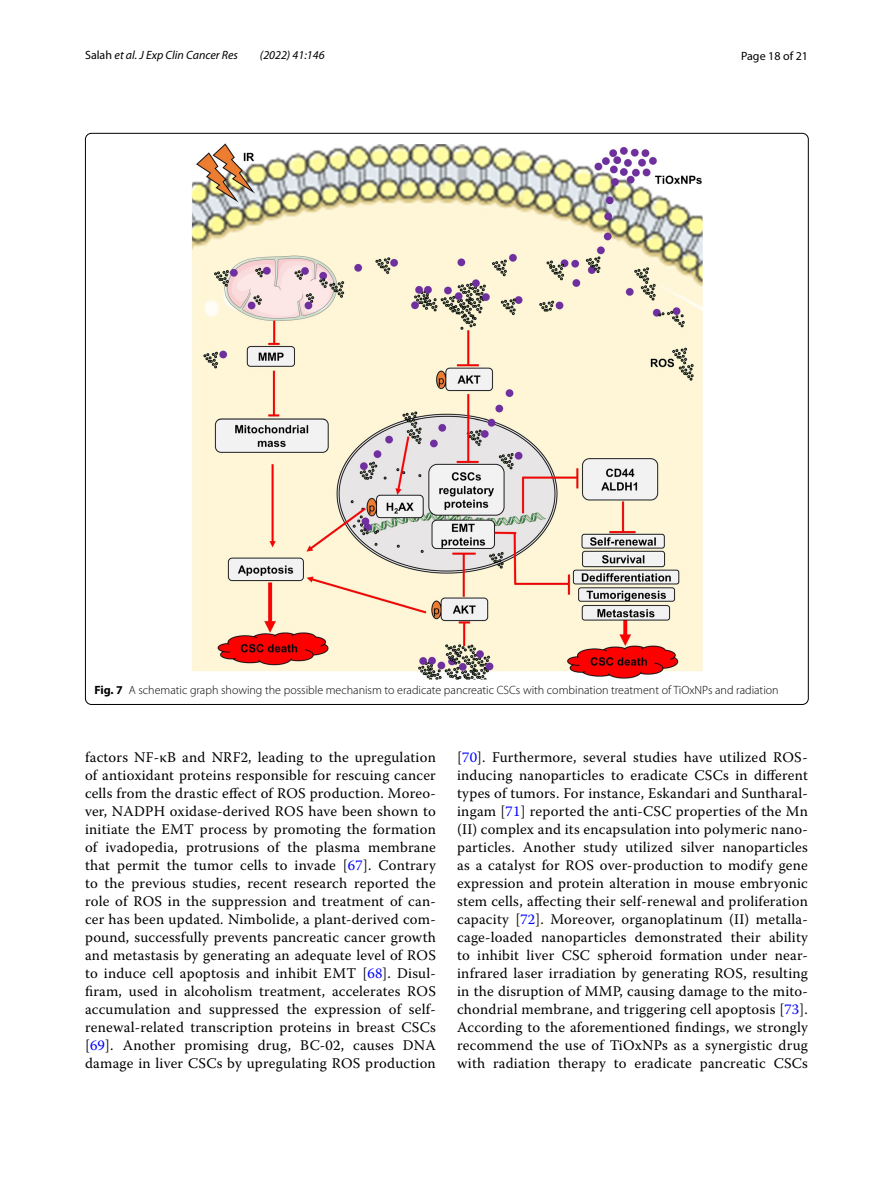
<style>
.page{position:relative;width:893px;height:1187px;background:#fff}
.page>*{position:absolute;margin:0;border:0;box-sizing:border-box;transform-origin:0 0}
.t1{font:14.7px/18px "Warnock Pro";letter-spacing:.015em;color:#000;text-align:justify}
.t2{font:300 12px "Myriad Pro";color:#000}
.t3{font:italic 12px "Myriad Pro";color:#000}
.t4{font:12px "Myriad Pro";color:#000}
.s1{font-style:normal}
.s2{font-weight:700}
.s3{color:#00f}
</style>
<div class="page">
<img style="left:192px;top:143px;width:510px;height:536px">
<p class="t3" style="left:85px;top:48px;width:155px"><span class="s1">Salah</span> et al. J Exp Clin Cancer Res</p>
<p class="t3" style="left:260px;top:48px;width:66px">(2022) 41:146</p>
<p class="t4" style="left:741px;top:48px;width:68px">Page 18 of 21</p>
<p class="t2" style="left:94px;top:683px;width:686px"><span class="s2">Fig. 7</span> A schematic graph showing the possible mechanism to eradicate pancreatic CSCs with combination treatment of TiOxNPs and radiation</p>
<p class="t1" style="left:85px;top:747px;width:352px">factors NF-κB and NRF2, leading to the upregulation of antioxidant proteins responsible for rescuing cancer cells from the drastic effect of ROS production. Moreo&shy;ver, NADPH oxidase-derived ROS have been shown to initiate the EMT process by promoting the formation of ivadopedia, protrusions of the plasma membrane that permit the tumor cells to invade [<span class="s3">67</span>]. Contrary to the previous studies, recent research reported the role of ROS in the suppression and treatment of can&shy;cer has been updated. Nimbolide, a plant-derived com&shy;pound, successfully prevents pancreatic cancer growth and metastasis by generating an adequate level of ROS to induce cell apoptosis and inhibit EMT [<span class="s3">68</span>]. Disul&shy;firam, used in alcoholism treatment, accelerates ROS accumulation and suppressed the expression of self&shy;renewal-related transcription proteins in breast CSCs [<span class="s3">69</span>]. Another promising drug, BC-02, causes DNA damage in liver CSCs by upregulating ROS production</p>
<p class="t1" style="left:457px;top:747px;width:352px">[<span class="s3">70</span>]. Furthermore, several studies have utilized ROS&shy;inducing nanoparticles to eradicate CSCs in different types of tumors. For instance, Eskandari and Suntharal&shy;ingam [<span class="s3">71</span>] reported the anti-CSC properties of the Mn (II) complex and its encapsulation into polymeric nano&shy;particles. Another study utilized silver nanoparticles as a catalyst for ROS over-production to modify gene expression and protein alteration in mouse embryonic stem cells, affecting their self-renewal and proliferation capacity [<span class="s3">72</span>]. Moreover, organoplatinum (II) metalla&shy;cage-loaded nanoparticles demonstrated their ability to inhibit liver CSC spheroid formation under near&shy;infrared laser irradiation by generating ROS, resulting in the disruption of MMP, causing damage to the mito&shy;chondrial membrane, and triggering cell apoptosis [<span class="s3">73</span>].<br>According to the aforementioned findings, we strongly recommend the use of TiOxNPs as a synergistic drug with radiation therapy to eradicate pancreatic CSCs</p>
</div>
